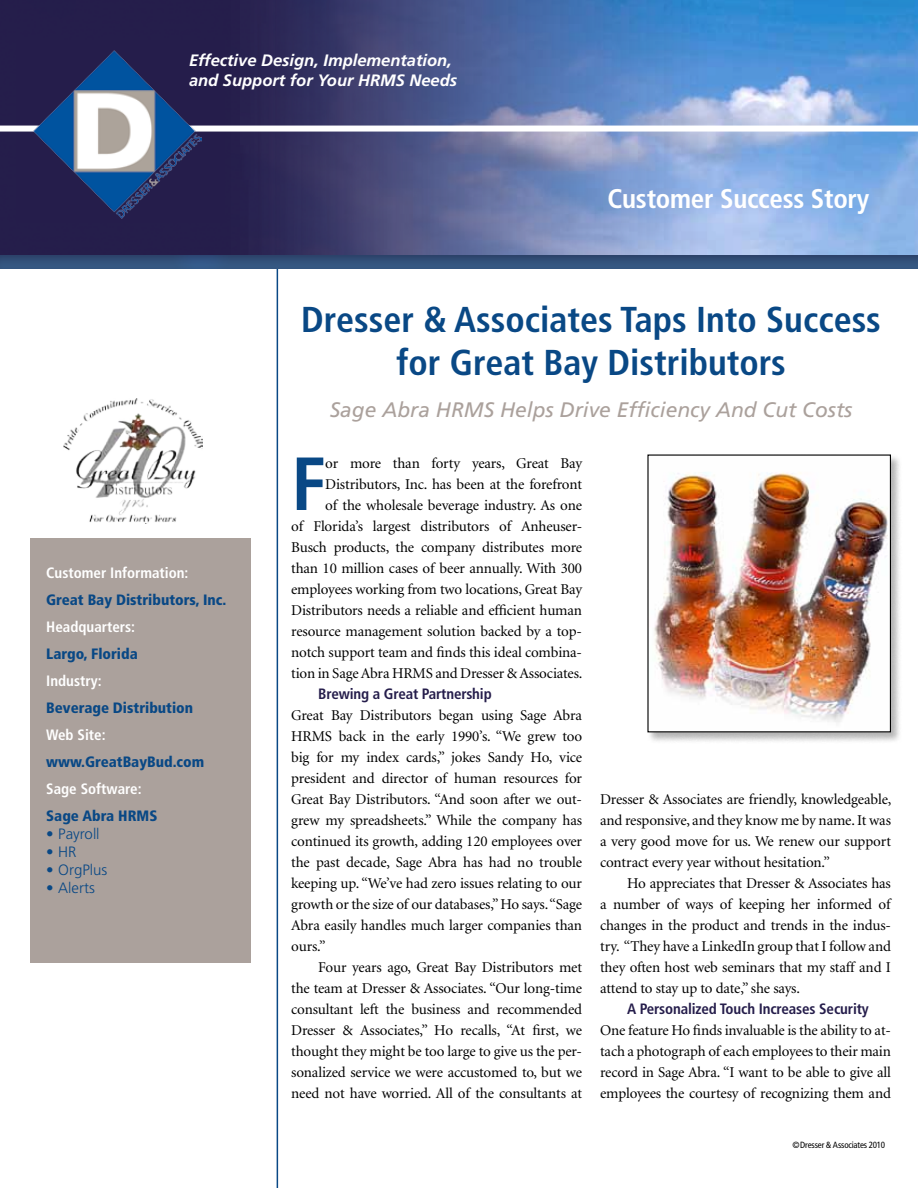
<style>
.page{position:relative;width:918px;height:1188px;background:#fff}
.page>*{position:absolute;margin:0;border:0;box-sizing:border-box;transform-origin:0 0}
.t1{font:700 condensed 75.15px "Frutiger";color:#094885}
.t2{font:700 condensed 36px/43.2px "Frutiger";color:#094885;text-align:center}
.t3{font:700 condensed 27px "Frutiger";letter-spacing:-.01em;color:#fff}
.t4{font:italic 21px "Frutiger";color:#aba19c}
.t5{font:italic 700 16.5px/19.8px "Frutiger";color:#fff}
.t6{font:15px/21px "Minion";letter-spacing:-.01em;color:#000;text-align:justify}
.t7{font:900 condensed 15px "Frutiger";color:#094885}
.t8{font:700 condensed 15px "Frutiger";color:#fff}
.t9{font:700 condensed 15px "Frutiger";letter-spacing:-.01em;color:#251d4b}
.t10{font:300 15px "Frutiger";color:#094885}
.t11{font:condensed 9px "Frutiger";letter-spacing:-.015em;color:#000}
</style>
<div class="page">
<img style="left:0;top:0;width:918px;height:255px">
<div style="left:16px;top:40px;width:209px;height:184px;background:#251d4b"></div>
<div style="left:0;top:126px;width:918px;height:6px;background:#fff"></div>
<img style="left:33px;top:50px;width:169px;height:168px">
<svg style="left:0;top:268px;width:278px;height:920px"></svg>
<svg style="left:0;top:255px;width:918px;height:13px;background:#314f78"></svg>
<div style="left:30px;top:538px;width:220px;height:425px;background:#aba19c"></div>
<div style="left:647px;top:454px;width:256px;height:290px;background:#000;opacity:.3"></div>
<img style="left:649px;top:456px;width:240px;height:274px">
<img style="left:63px;top:399px;width:140px;height:125px">
<p class="t5" style="left:189px;top:51px;width:270px">Effective Design, Implementation, and Support for Your HRMS Needs</p>
<h3 class="t3" style="left:608px;top:183px;width:263px">Customer Success Story</h3>
<p class="t8" style="left:46px;top:563px;width:144px">Customer Information:</p>
<p class="t7" style="left:46px;top:590px;width:182px">Great Bay Distributors, Inc.</p>
<p class="t8" style="left:46px;top:617px;width:90px">Headquarters:</p>
<p class="t7" style="left:46px;top:644px;width:93px">Largo, Florida</p>
<p class="t8" style="left:46px;top:671px;width:57px">Industry:</p>
<p class="t7" style="left:46px;top:698px;width:148px">Beverage Distribution</p>
<p class="t8" style="left:46px;top:725px;width:61px">Web Site:</p>
<p class="t7" style="left:46px;top:752px;width:160px">www.GreatBayBud.com</p>
<p class="t8" style="left:46px;top:779px;width:97px">Sage Software:</p>
<p class="t7" style="left:46px;top:806px;width:113px">Sage Abra HRMS</p>
<p class="t10" style="left:46px;top:825px;width:55px">• Payroll</p>
<p class="t10" style="left:46px;top:843px;width:32px">• HR</p>
<p class="t10" style="left:46px;top:861px;width:63px">• OrgPlus</p>
<p class="t10" style="left:46px;top:879px;width:50px">• Alerts</p>
<h2 class="t2" style="left:301px;top:298px;width:581px">Dresser &amp; Associates Taps Into Success for Great Bay Distributors</h2>
<h3 class="t4" style="left:330px;top:397px;width:524px">Sage Abra HRMS Helps Drive Efficiency And Cut Costs</h3>
<p class="t6" style="left:291px;top:453px;width:293px;text-align:right">or more than forty years, Great Bay Distributors, Inc. has been at the forefront<br>of the wholesale beverage industry. As one<br>of Florida’s largest distributors of Anheuser-Busch products, the company distributes more than 10 million cases of beer annually. With 300 employees working from two locations, Great Bay Distributors needs a reliable and efficient human resource management solution backed by a top&shy;notch support team and finds this ideal combina&shy;tion in Sage Abra HRMS and Dresser &amp; Associates.</p>
<p class="t9" style="left:318px;top:685px;width:175px">Brewing a Great Partnership</p>
<p class="t6" style="left:291px;top:705px;width:292px">Great Bay Distributors began using Sage Abra HRMS back in the early 1990’s. “We grew too big for my index cards,” jokes Sandy Ho, vice president and director of human resources for Great Bay Distributors. “And soon after we out&shy;grew my spreadsheets.” While the company has continued its growth, adding 120 employees over the past decade, Sage Abra has had no trouble keeping up. “We’ve had zero issues relating to our growth or the size of our databases,” Ho says. “Sage Abra easily handles much larger companies than ours.”</p>
<p class="t6" style="left:291px;top:957px;width:292px;text-indent:27px">Four years ago, Great Bay Distributors met the team at Dresser &amp; Associates. “Our long-time consultant left the business and recommended Dresser &amp; Associates,” Ho recalls, “At first, we thought they might be too large to give us the per&shy;sonalized service we were accustomed to, but we need not have worried. All of the consultants at</p>
<h1 class="t1" style="left:291px;top:439px;width:36px">F</h1>
<p class="t6" style="left:600px;top:789px;width:293px">Dresser &amp; Associates are friendly, knowledgeable, and responsive, and they know me by name. It was a very good move for us. We renew our support contract every year without hesitation.”</p>
<p class="t6" style="left:600px;top:873px;width:292px;text-indent:27px">Ho appreciates that Dresser &amp; Associates has a number of ways of keeping her informed of changes in the product and trends in the indus&shy;try. “They have a LinkedIn group that I follow and they often host web seminars that my staff and I attend to stay up to date,” she says.</p>
<p class="t9" style="left:627px;top:1000px;width:243px">A Personalized Touch Increases Security</p>
<p class="t6" style="left:600px;top:1020px;width:292px">One feature Ho finds invaluable is the ability to at&shy;tach a photograph of each employees to their main record in Sage Abra. “I want to be able to give all employees the courtesy of recognizing them and</p>
<p class="t11" style="left:793px;top:1140px;width:94px">© Dresser &amp; Associates 2010</p>
</div>
